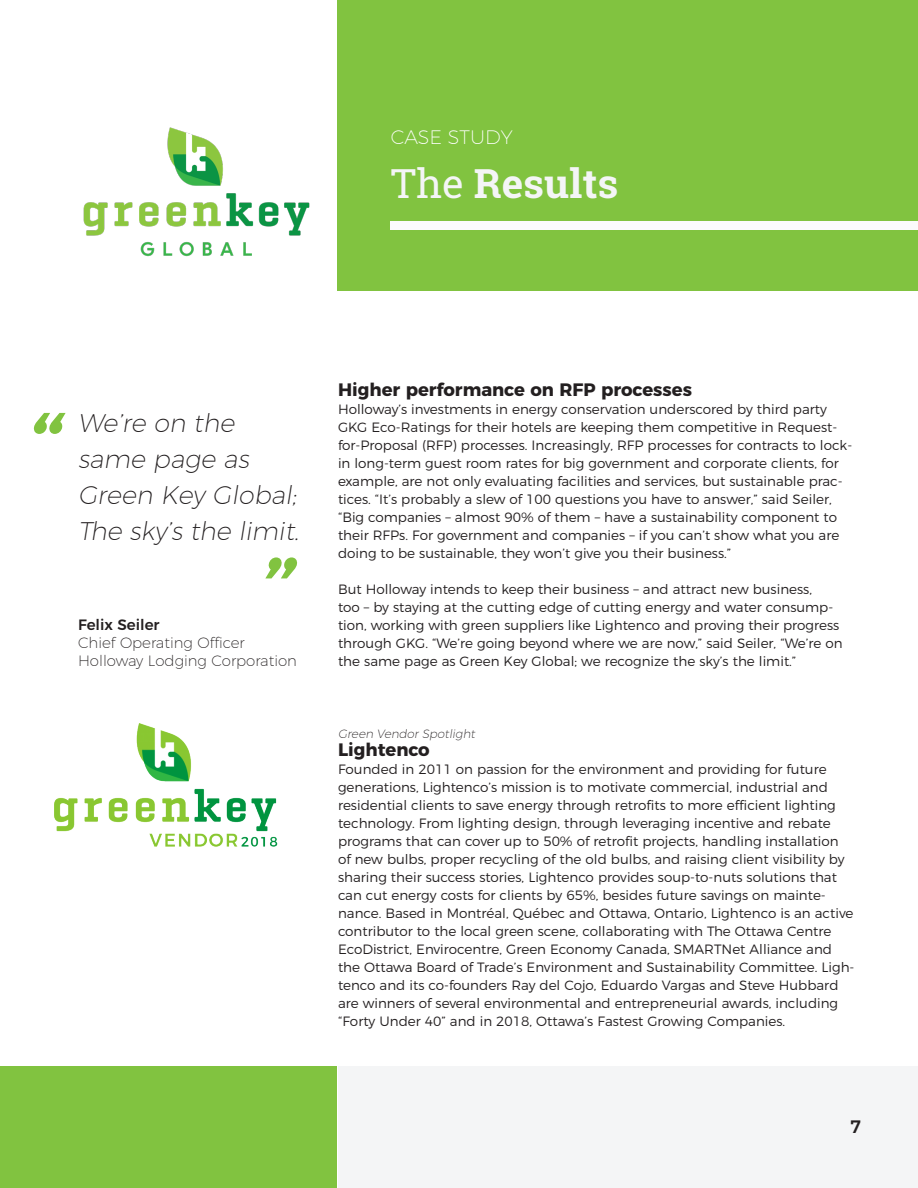
<style>
.page{position:relative;width:918px;height:1188px;background:#fff}
.page>*{position:absolute;margin:0;border:0;box-sizing:border-box;transform-origin:0 0}
.Body_Text_-_2pt_Spac{font:italic 103.5px "Montserrat";color:#81c340}
.Body_Text_-_2pt_Spac-2{font:700 40.5px "Roboto Slab";color:#f4f5f6}
.Body_Text_-_2pt_Spac-3{font:italic 200 25.5px/36px "Montserrat";color:#231f20}
.t1{font:200 19.5px "Montserrat";color:#fff}
.Body_Text_-_2pt_Spac-4{font:700 18px "Montserrat";color:#231f20}
.t2{font:500 18px "Montserrat";color:#231f20}
.Body_Text_-_2pt_Spac-5{font:200 15px/18px "Montserrat";color:#231f20}
.Body_Text_-_2pt_Spac-6{font:300 13.5px/18px "Montserrat";color:#231f20}
.Body_Text_-_2pt_Spac-7{font:italic 200 12px "Montserrat";color:#231f20}
.s1{font-weight:400}
.s2{font-weight:500}
</style>
<div class="page">
<div style="left:337px;top:0;width:581px;height:291px;background:#81c340"></div>
<div style="left:0;top:1066px;width:337px;height:122px;background:#81c340"></div>
<div style="left:338px;top:1066px;width:580px;height:122px;background:#f4f5f6"></div>
<img style="left:83px;top:127px;width:227px;height:130px">
<div style="left:391px;top:221px;width:527px;height:9px;background:#fbfbfc"></div>
<img style="left:54px;top:724px;width:224px;height:123px">
<p class="t1" style="left:391px;top:122px;width:124px">CASE STUDY</p>
<p class="Body_Text_-_2pt_Spac-2" style="left:391px;top:156px;width:229px"><span class="s1">The</span> Results</p>
<p class="Body_Text_-_2pt_Spac" style="left:21px;top:366px;width:63px">“</p>
<p class="Body_Text_-_2pt_Spac-3" style="left:78px;top:403px;width:225px">We’re on the same page as<br>Green Key Global;</p>
<p class="Body_Text_-_2pt_Spac-3" style="left:78px;top:511px;width:228px">The sky ’s the limit.</p>
<p class="Body_Text_-_2pt_Spac" style="left:254px;top:510px;width:63px">”</p>
<p class="Body_Text_-_2pt_Spac-5" style="left:78px;top:614px;width:221px"><span class="s2">Felix Seiler<br></span>Chief Operating Officer<br>Holloway Lodging Corporation</p>
<p class="Body_Text_-_2pt_Spac-4" style="left:338px;top:375px;width:356px">Higher performance on RFP processes</p>
<p class="Body_Text_-_2pt_Spac-6" style="left:338px;top:399px;width:516px">Holloway’s investments in energy conservation underscored by third party GKG Eco-Ratings for their hotels are keeping them competitive in Request&shy;for-Proposal (RFP) processes. Increasingly, RFP processes for contracts to lock&shy;in long-term guest room rates for big government and corporate clients, for example, are not only evaluating facilities and services, but sustainable prac&shy;tices. “It’s probably a slew of 100 questions you have to answer,” said Seiler, “Big companies – almost 90% of them – have a sustainability component to their RFPs. For government and companies – if you can’t show what you are doing to be sustainable, they won’t give you their business.”</p>
<p class="Body_Text_-_2pt_Spac-6" style="left:338px;top:579px;width:506px">But Holloway intends to keep their business – and attract new business,<br>too – by staying at the cutting edge of cutting energy and water consump&shy;tion, working with green suppliers like Lightenco and proving their progress through GKG. “We’re going beyond where we are now,” said Seiler, “We’re on the same page as Green Key Global; we recognize the sky’s the limit.”</p>
<p class="Body_Text_-_2pt_Spac-7" style="left:338px;top:725px;width:141px">Green Vendor Spotlight</p>
<p class="Body_Text_-_2pt_Spac-4" style="left:338px;top:735px;width:93px">Lightenco</p>
<p class="Body_Text_-_2pt_Spac-6" style="left:338px;top:759px;width:518px">Founded in 2011 on passion for the environment and providing for future generations, Lightenco’s mission is to motivate commercial, industrial and residential clients to save energy through retrofits to more efficient lighting technology. From lighting design, through leveraging incentive and rebate programs that can cover up to 50% of retrofit projects, handling installation of new bulbs, proper recycling of the old bulbs, and raising client visibility by sharing their success stories, Lightenco provides soup-to-nuts solutions that can cut energy costs for clients by 65%, besides future savings on mainte&shy;nance. Based in Montréal, Québec and Ottawa, Ontario, Lightenco is an active contributor to the local green scene, collaborating with The Ottawa Centre EcoDistrict, Envirocentre, Green Economy Canada, SMARTNet Alliance and the Ottawa Board of Trade’s Environment and Sustainability Committee. Ligh&shy;tenco and its co-founders Ray del Cojo, Eduardo Vargas and Steve Hubbard are winners of several environmental and entrepreneurial awards, including “Forty Under 40” and in 2018, Ottawa’s Fastest Growing Companies.</p>
<h3 class="t2" style="left:851px;top:1113px;width:12px">7</h3>
</div>
